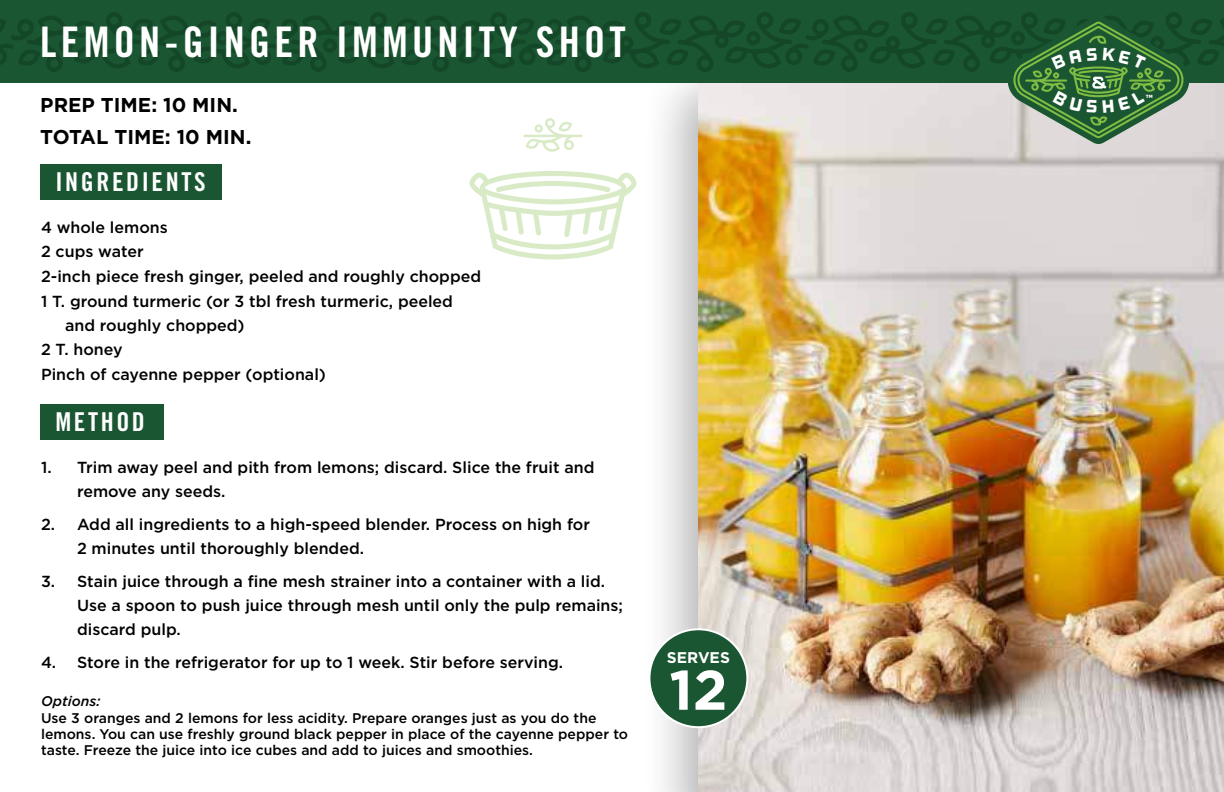
<style>
.page{position:relative;width:1224px;height:792px;background:#fff}
.page>*{position:absolute;margin:0;border:0;box-sizing:border-box;transform-origin:0 0}
.t1{font:700 55.8px "Gotham";color:#fff}
.t2{font:42.2px "Trade Gothic LT Std Bd Cn 20";letter-spacing:.1em;color:#fff}
.t3{font:26px "Trade Gothic LT Std Bd Cn 20";letter-spacing:.1em;color:#fff}
.t4{font:700 20px/32px "Gotham";color:#000}
.t5{font:500 16px/24px "Gotham";color:#000}
.t6{font:700 15.4px "Gotham";color:#fff}
.t7{font:500 14px/16px "Gotham";color:#000}
.t8{font:italic 500 14px "Gotham";color:#000}
.t9{font:900 4.6px "Gotham";color:#fff}
</style>
<div class="page">
<div style="left:641px;top:50px;width:583px;height:742px;background:#000;opacity:.32"></div>
<img style="left:698px;top:152px;width:526px;height:640px">
<div style="left:0;top:0;width:1224px;height:83px;background:#1a5632"></div>
<div style="left:40px;top:404px;width:123px;height:36px;background:#1a5632"></div>
<div style="left:40px;top:164px;width:182px;height:36px;background:#1a5632"></div>
<div style="left:649px;top:629px;width:98px;height:98px;background:#1a5632;border-radius:50%"></div>
<div style="left:648px;top:628px;width:100px;height:100px;border:2px solid #fff;border-radius:50%"></div>
<svg style="left:469px;top:171px;width:168px;height:88px"></svg>
<svg style="left:0;top:12px;width:1224px;height:140px"></svg>
<h2 class="t2" style="left:40px;top:18px;width:587px">LEMON-GINGER IMMUNITY SHOT</h2>
<p class="t4" style="left:40px;top:90px;width:213px">PREP TIME: 10 MIN.<br>TOTAL TIME: 10 MIN.</p>
<h3 class="t3" style="left:55px;top:167px;width:152px">INGREDIENTS</h3>
<p class="t5" style="left:41px;top:216px;width:128px">4 whole lemons</p>
<p class="t5" style="left:41px;top:241px;width:104px">2 cups water</p>
<p class="t5" style="left:41px;top:265px;width:442px">2-inch piece fresh ginger, peeled and roughly chopped</p>
<p class="t5" style="left:41px;top:290px;width:414px">1 T. ground turmeric (or 3 tbl fresh turmeric, peeled</p>
<p class="t5" style="left:65px;top:314px;width:181px">and roughly chopped)</p>
<p class="t5" style="left:41px;top:339px;width:83px">2 T. honey</p>
<p class="t5" style="left:41px;top:363px;width:286px">Pinch of cayenne pepper (optional)</p>
<h3 class="t3" style="left:55px;top:407px;width:91px">METHOD</h3>
<p class="t5" style="left:77px;top:456px;width:519px;text-indent:-36px">1. Trim away peel and pith from lemons; discard. Slice the fruit and remove any seeds.</p>
<p class="t5" style="left:77px;top:513px;width:514px;text-indent:-36px">2. Add all ingredients to a high-speed blender. Process on high for<br>2 minutes until thoroughly blended.</p>
<p class="t5" style="left:77px;top:570px;width:548px;text-indent:-36px">3. Stain juice through a fine mesh strainer into a container with a lid.<br>Use a spoon to push juice through mesh until only the pulp remains; discard pulp.</p>
<p class="t5" style="left:41px;top:651px;width:524px">4. Store in the refrigerator for up to 1 week. Stir before serving.</p>
<p class="t8" style="left:41px;top:695px;width:61px">Options:</p>
<p class="t7" style="left:41px;top:710px;width:557px">Use 3 oranges and 2 lemons for less acidity. Prepare oranges just as you do the</p>
<p class="t7" style="left:41px;top:726px;width:589px">lemons. You can use freshly ground black pepper in place of the cayenne pepper to taste. Freeze the juice into ice cubes and add to juices and smoothies.</p>
<p class="t6" style="left:667px;top:651px;width:65px">SERVES</p>
<h1 class="t1" style="left:669px;top:665px;width:60px">12</h1>
<p class="t9" style="left:1146px;top:95px;width:8px">TM</p>
</div>
